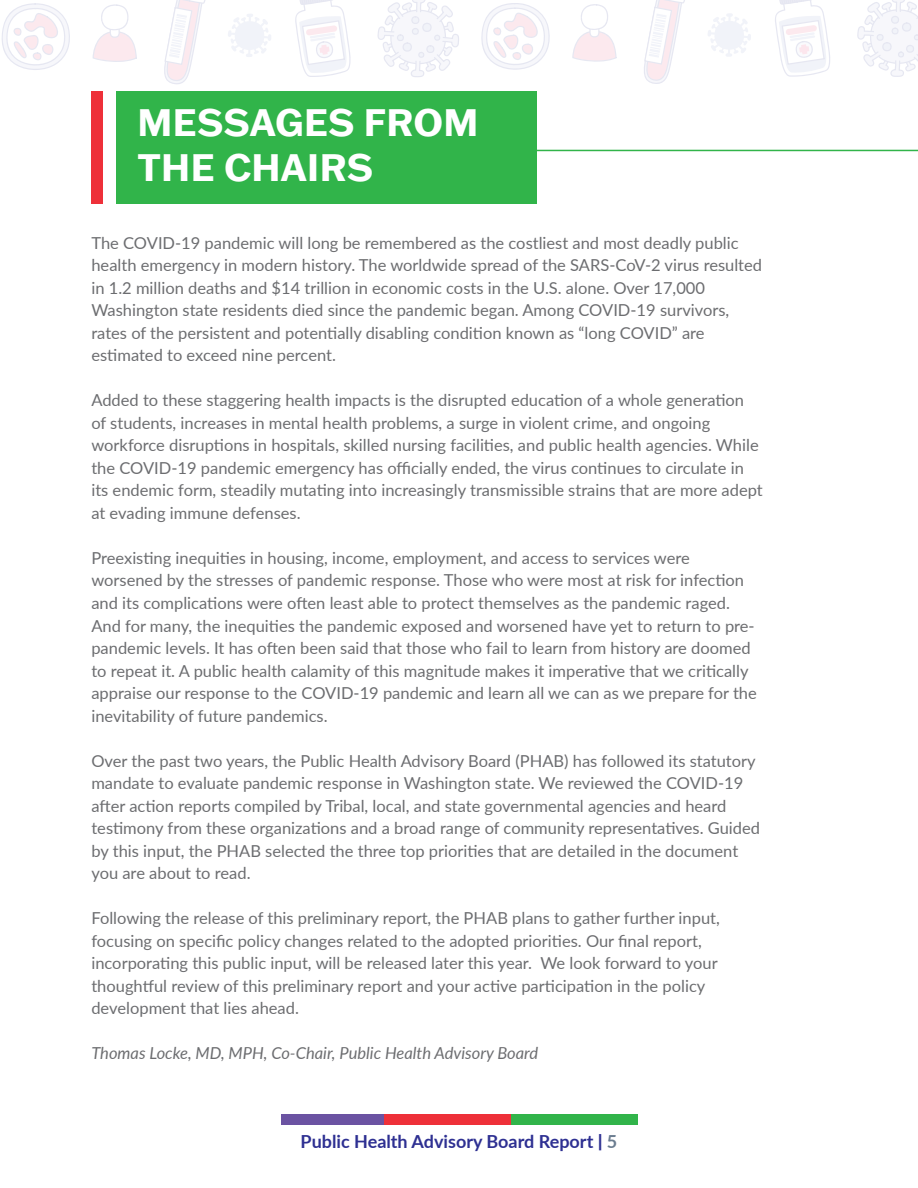
<style>
.page{position:relative;width:918px;height:1188px;background:#fff}
.page>*{position:absolute;margin:0;border:0;box-sizing:border-box;transform-origin:0 0}
.t1{font:700 37.5px/45px "Franklin Gothic ATF";letter-spacing:.005em;color:#fff}
.t2{font:700 18px "Lato";color:#2e3092}
.t3{font:16.5px/22.5px "Lato";color:#6c6d70}
.t4{font:italic 16.5px "Lato";color:#6c6d70}
.s1{font-family:"Raleway"}
.s2{color:#6b7d90}
</style>
<div class="page">
<div style="left:281px;top:1114px;width:104px;height:11px;background:#6b53a2"></div>
<div style="left:385px;top:1114px;width:126px;height:11px;background:#ee3039"></div>
<div style="left:511px;top:1114px;width:126px;height:11px;background:#31b44a"></div>
<hr style="left:123px;top:150px;width:795px;height:1px;background:#31b44a">
<div style="left:117px;top:92px;width:420px;height:112px;background:#31b44a"></div>
<div style="left:91px;top:91px;width:12px;height:113px;background:#ee3039"></div>
<svg style="left:708px;top:14px;width:43px;height:42px"></svg>
<svg style="left:857px;top:0;width:61px;height:77px"></svg>
<svg style="left:572px;top:4px;width:45px;height:58px"></svg>
<svg style="left:481px;top:3px;width:69px;height:67px"></svg>
<svg style="left:775px;top:0;width:55px;height:77px"></svg>
<svg style="left:644px;top:0;width:41px;height:84px"></svg>
<svg style="left:228px;top:14px;width:43px;height:43px"></svg>
<svg style="left:377px;top:0;width:82px;height:77px"></svg>
<svg style="left:93px;top:4px;width:44px;height:58px"></svg>
<svg style="left:2px;top:3px;width:68px;height:67px"></svg>
<svg style="left:295px;top:0;width:56px;height:77px"></svg>
<svg style="left:164px;top:0;width:41px;height:84px"></svg>
<h1 class="t1" style="left:137px;top:99px;width:343px">MESSAGES FROM<br>THE CHAIRS</h1>
<p class="t3" style="left:91px;top:231px;width:672px">The COVID-19 pandemic will long be remembered as the costliest and most deadly public health emergency in modern history. The worldwide spread of the SARS-CoV-2 virus resulted in 1.2 million deaths and $14 trillion in economic costs in the U.S. alone. Over 17,000<br>Washington state residents died since the pandemic began. Among COVID-19 survivors, rates of the persistent and potentially disabling condition known as “long COVID” are estimated to exceed nine percent.</p>
<p class="t3" style="left:91px;top:389px;width:673px">Added to these staggering health impacts is the disrupted education of a whole generation of students, increases in mental health problems, a surge in violent crime, and ongoing workforce disruptions in hospitals, skilled nursing facilities, and public health agencies. While the COVID-19 pandemic emergency has officially ended, the virus continues to circulate in its endemic form, steadily mutating into increasingly transmissible strains that are more adept at evading immune defenses.</p>
<p class="t3" style="left:91px;top:546px;width:667px">Preexisting inequities in housing, income, employment, and access to services were worsened by the stresses of pandemic response. Those who were most at risk for infection and its complications were often least able to protect themselves as the pandemic raged.<br>And for many, the inequities the pandemic exposed and worsened have yet to return to pre&shy;pandemic levels. It has often been said that those who fail to learn from history are doomed to repeat it. A public health calamity of this magnitude makes it imperative that we critically appraise our response to the COVID-19 pandemic and learn all we can as we prepare for the inevitability of future pandemics.</p>
<p class="t3" style="left:91px;top:749px;width:670px">Over the past two years, the Public Health Advisory Board (PHAB) has followed its statutory mandate to evaluate pandemic response in Washington state. We reviewed the COVID-19 after action reports compiled by Tribal, local, and state governmental agencies and heard testimony from these organizations and a broad range of community representatives. Guided by this input, the PHAB selected the three top priorities that are detailed in the document you are about to read.</p>
<p class="t3" style="left:91px;top:906px;width:630px">Following the release of this preliminary report, the PHAB plans to gather further input, focusing on specific policy changes related to the adopted priorities. Our final report, incorporating this public input, will be released later this year. We look forward to your thoughtful review of this preliminary report and your active participation in the policy development that lies ahead.</p>
<p class="t4" style="left:91px;top:1041px;width:448px">Thomas Locke, MD, MPH, Co-Chair, Public Health Advisory Board</p>
<p class="t2" style="left:301px;top:1128px;width:318px">Public Health Advisory Board Report <span class="s1">|</span> <span class="s2">5</span></p>
</div>
